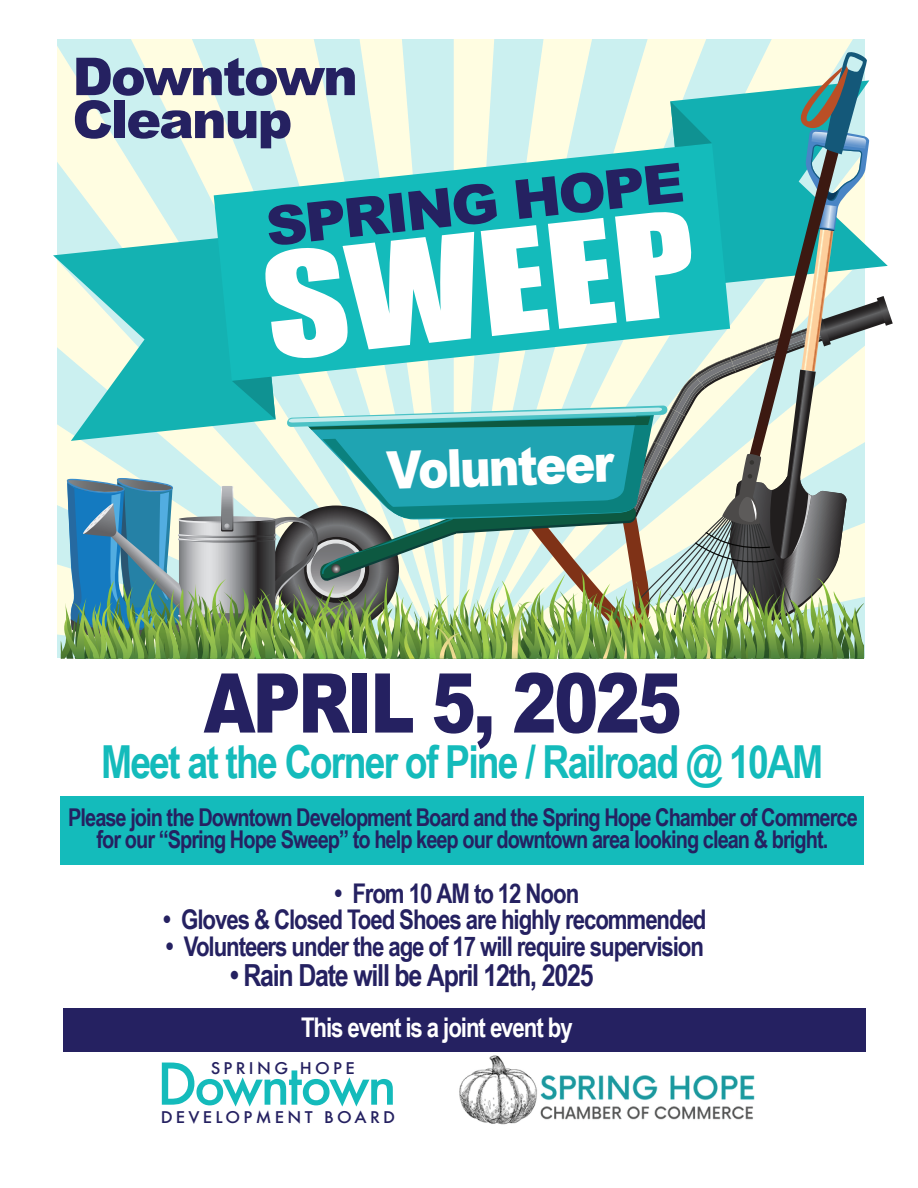
<style>
.page{position:relative;width:918px;height:1188px;background:#fff}
.page>*{position:absolute;margin:0;border:0;box-sizing:border-box;transform-origin:0 0}
.t1{font:133.65px "Impact";color:#fff;scale:1.22 1}
.t2{font:900 82.5px "Arial";letter-spacing:-.04em;color:#252161;scale:.81 1}
.t3{font:900 54.3px "Arial";color:#252161;scale:1.06 1}
.t4{font:900 52.2px/42.9px "Arial";letter-spacing:-.04em;color:#252161}
.t5{font:900 52.2px "Arial";color:#fff;scale:.88 1}
.t6{font:700 45.45px "Arial Narrow";letter-spacing:-.04em;color:#14bbbb}
.t7{font:700 30.45px "Arial Narrow";letter-spacing:-.04em;color:#252161}
.t8{font:700 27.15px "Arial Narrow";letter-spacing:-.04em;color:#252161}
.t9{font:700 27.15px "Arial Narrow";letter-spacing:-.04em;color:#fff}
.t10{font:700 24.45px/22.5px "Arial Narrow";letter-spacing:-.04em;color:#252161;text-align:center}
.t11{font:500 15.75px "Futura";letter-spacing:.2em;color:#252161;scale:1.05 1}
</style>
<div class="page">
<div style="left:63px;top:1008px;width:803px;height:44px;background:#252161"></div>
<div style="left:61px;top:796px;width:803px;height:69px;background:#14bbbb"></div>
<svg style="left:53px;top:234px;width:5px;height:207px"></svg>
<svg style="left:58px;top:39px;width:835px;height:620px;background:#86c6ba"></svg>
<img style="left:459px;top:1055px;width:296px;height:70px">
<svg style="left:162px;top:1063px;width:231px;height:44px"></svg>
<h3 class="t4" style="left:72px;top:53px;width:287px">Downtown<br>Cleanup</h3>
<h3 class="t3" style="left:262px;top:187px;width:398px;rotate:-6deg">SPRING HOPE</h3>
<h1 class="t1" style="left:254px;top:204px;width:356px;rotate:-6deg">SWEEP</h1>
<h3 class="t5" style="left:385px;top:433px;width:260px;rotate:-2deg">Volunteer</h3>
<h2 class="t2" style="left:204px;top:643px;width:592px">APRIL 5, 2025</h2>
<h3 class="t6" style="left:101px;top:727px;width:724px">Meet at the Corner of Pine / Railroad @ 10AM</h3>
<p class="t10" style="left:68px;top:805px;width:791px">Please join the Downtown Development Board and the Spring Hope Chamber of Commerce for our “Spring Hope Sweep” to help keep our downtown area looking clean &amp; bright.</p>
<p class="t8" style="left:334px;top:873px;width:246px">• From 10 AM to 12 Noon</p>
<p class="t8" style="left:163px;top:899px;width:545px">• Gloves &amp; Closed Toed Shoes are highly recommended</p>
<p class="t8" style="left:166px;top:926px;width:540px">• Volunteers under the age of 17 will require supervision</p>
<p class="t7" style="left:230px;top:952px;width:365px">• Rain Date will be April 12th, 2025</p>
<p class="t9" style="left:301px;top:1007px;width:273px">This event is a joint event by</p>
<p class="t11" style="left:211px;top:1058px;width:139px">SPRING HOPE</p>
<p class="t11" style="left:161px;top:1106px;width:225px">DEVELOPMENT BOARD</p>
</div>
